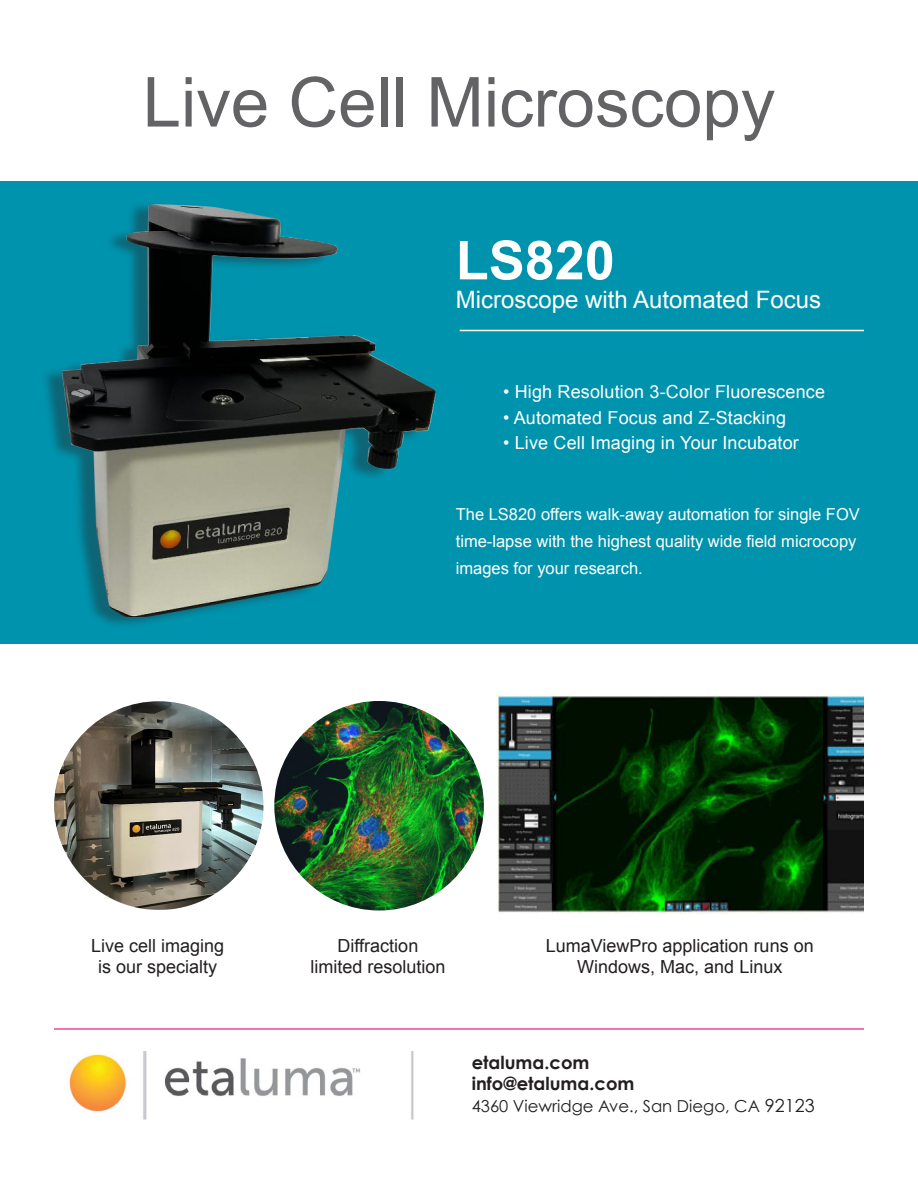
<style>
.page{position:relative;width:918px;height:1188px;background:#fff}
.page>*{position:absolute;margin:0;border:0;box-sizing:border-box;transform-origin:0 0}
.t1{font:69px "Arial";color:#636366}
.t2{font:700 54px "Arial";color:#fff}
.t3{font:24px "Arial";color:#fff}
.t4{font:18px "Arial";color:#231f20}
.t5{font:18px "Arial";letter-spacing:.01em;color:#fff}
.t6{font:700 18px "Century Gothic";color:#231f20}
.t7{font:16.5px/27px "Arial";color:#fff}
.t8{font:16.5px "Century Gothic";color:#231f20}
.s1{font-size:18px}
</style>
<div class="page">
<img style="left:54px;top:701px;width:210px;height:209px">
<img style="left:274px;top:701px;width:210px;height:209px;border-radius:105px">
<img style="left:497px;top:695px;width:367px;height:219px">
<img style="left:69px;top:1051px;width:345px;height:69px">
<hr style="left:54px;top:1028px;width:810px;height:2px;background:#ee458e">
<div style="left:0;top:182px;width:918px;height:462px;background:#0093ad"></div>
<div style="left:41px;top:201px;width:388px;height:428px;background:#231f20;opacity:.4"></div>
<img style="left:55px;top:201px;width:381px;height:415px">
<hr style="left:460px;top:330px;width:404px;height:1px;background:#fff">
<p class="t1" style="left:143px;top:57px;width:634px">Live Cell Microscopy</p>
<p class="t2" style="left:456px;top:224px;width:161px">LS820</p>
<p class="t3" style="left:456px;top:284px;width:367px">Microscope with Automated Focus</p>
<p class="t5" style="left:503px;top:380px;width:324px">• High Resolution 3-Color Fluorescence</p>
<p class="t5" style="left:503px;top:406px;width:285px">• Automated Focus and Z-Stacking</p>
<p class="t5" style="left:503px;top:431px;width:297px">• Live Cell Imaging in Your Incubator</p>
<p class="t7" style="left:456px;top:501px;width:406px">The LS820 offers walk-away automation for single FOV time-lapse with the highest quality wide field microcopy images for your research.</p>
<p class="t4" style="left:91px;top:934px;width:135px">Live cell imaging</p>
<p class="t4" style="left:98px;top:955px;width:121px">is our specialty</p>
<p class="t4" style="left:338px;top:934px;width:82px">Diffraction</p>
<p class="t4" style="left:310px;top:955px;width:137px">limited resolution</p>
<p class="t4" style="left:546px;top:934px;width:269px">LumaViewPro application runs on</p>
<p class="t4" style="left:577px;top:955px;width:207px">Windows, Mac, and Linux</p>
<p class="t6" style="left:472px;top:1051px;width:119px">etaluma.com</p>
<p class="t6" style="left:472px;top:1073px;width:164px">info@etaluma.com</p>
<p class="t8" style="left:472px;top:1096px;width:345px">4360 Viewridge Ave., San Diego, CA <span class="s1">92123</span></p>
</div>
